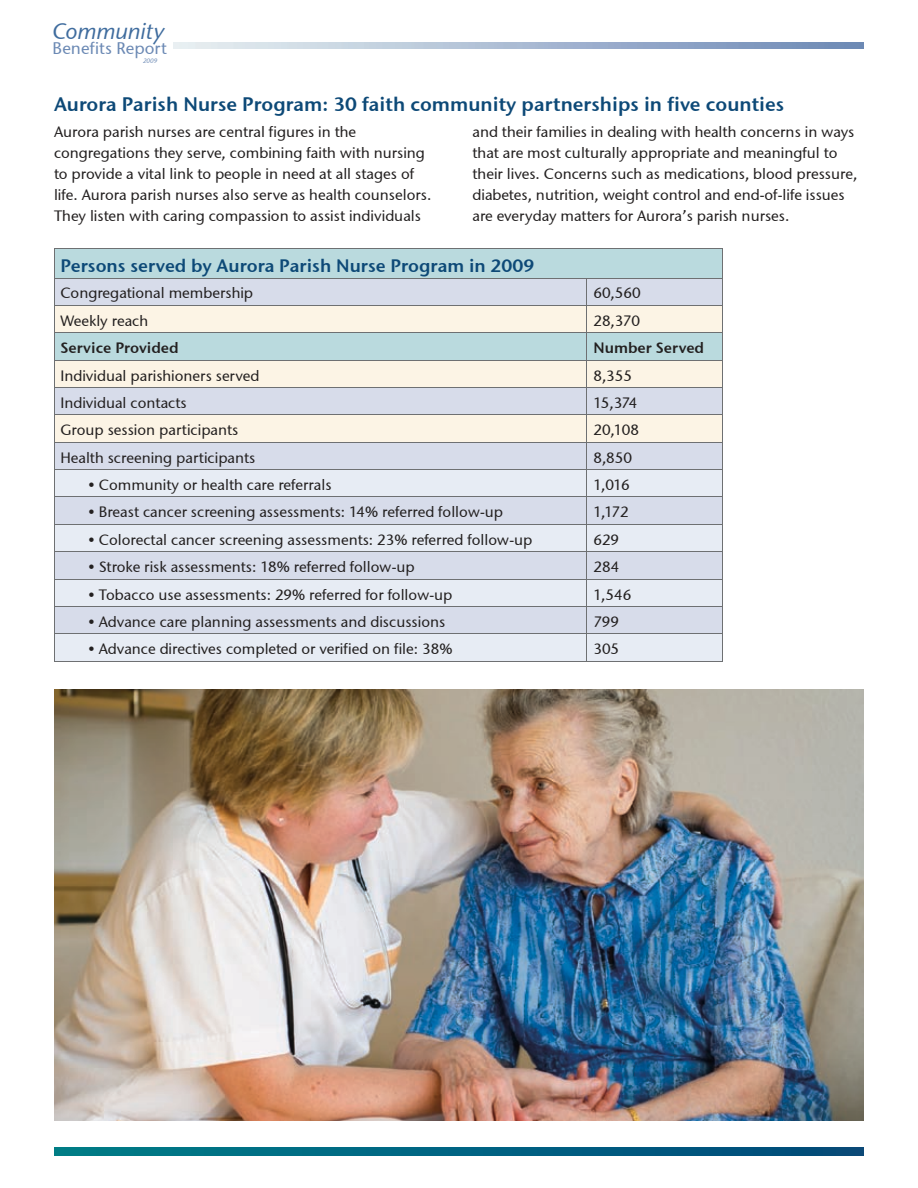
<style>
.page{position:relative;width:918px;height:1188px;background:#fff}
.page>*{position:absolute;margin:0;border:0;box-sizing:border-box;transform-origin:0 0}
.t1{font:italic 22.5px "Stone Sans ITCTT Medium";letter-spacing:-.005em;color:#3f6c9e}
.t2{font:19.5px "Stone Sans Sem ITCTT Semi";color:#0d4977}
.t3{font:18px "Stone Sans Sem ITCTT Semi";color:#0d4977}
.t4{font:16.8px "Stone Sans ITCTT Medium";letter-spacing:.005em;color:#6b89b4}
.t5{font:15px/21px "Stone Sans ITCTT Medium";color:#232020}
.t6{font:15px "Stone Sans Sem ITCTT Semi";color:#232020}
.t7{font:italic 6.45px "Stone Sans ITCTT Medium";color:#6b89b4}
</style>
<div class="page">
<svg style="left:54px;top:1148px;width:810px;height:8px;background:#006380"></svg>
<div style="left:55px;top:249px;width:667px;height:29px;background:#badade"></div>
<div style="left:55px;top:279px;width:667px;height:190px;background:#d7dcea"></div>
<svg style="left:55px;top:306px;width:667px;height:136px;background:#e6e8e3"></svg>
<svg style="left:55px;top:470px;width:667px;height:191px;background:#dfe4ef"></svg>
<hr style="left:54px;top:248px;width:533px;height:1px;background:#6e7072">
<hr style="left:587px;top:248px;width:136px;height:1px;background:#6e7072">
<hr style="left:54px;top:278px;width:533px;height:1px;background:#6e7072">
<hr style="left:587px;top:278px;width:136px;height:1px;background:#6e7072">
<hr style="left:54px;top:305px;width:533px;height:1px;background:#6e7072">
<hr style="left:587px;top:305px;width:136px;height:1px;background:#6e7072">
<hr style="left:54px;top:332px;width:533px;height:1px;background:#6e7072">
<hr style="left:587px;top:332px;width:136px;height:1px;background:#6e7072">
<hr style="left:54px;top:360px;width:533px;height:1px;background:#6e7072">
<hr style="left:587px;top:360px;width:136px;height:1px;background:#6e7072">
<hr style="left:54px;top:387px;width:533px;height:1px;background:#6e7072">
<hr style="left:587px;top:387px;width:136px;height:1px;background:#6e7072">
<hr style="left:54px;top:415px;width:533px;height:1px;background:#6e7072">
<hr style="left:587px;top:415px;width:136px;height:1px;background:#6e7072">
<hr style="left:54px;top:442px;width:533px;height:1px;background:#6e7072">
<hr style="left:587px;top:442px;width:136px;height:1px;background:#6e7072">
<hr style="left:54px;top:469px;width:533px;height:1px;background:#6e7072">
<hr style="left:587px;top:469px;width:136px;height:1px;background:#6e7072">
<hr style="left:54px;top:497px;width:533px;height:1px;background:#6e7072">
<hr style="left:587px;top:497px;width:136px;height:1px;background:#6e7072">
<hr style="left:54px;top:524px;width:533px;height:1px;background:#6e7072">
<hr style="left:587px;top:524px;width:136px;height:1px;background:#6e7072">
<hr style="left:54px;top:551px;width:533px;height:1px;background:#6e7072">
<hr style="left:587px;top:551px;width:136px;height:1px;background:#6e7072">
<hr style="left:54px;top:579px;width:533px;height:1px;background:#6e7072">
<hr style="left:587px;top:579px;width:136px;height:1px;background:#6e7072">
<hr style="left:54px;top:606px;width:533px;height:1px;background:#6e7072">
<hr style="left:587px;top:606px;width:136px;height:1px;background:#6e7072">
<hr style="left:54px;top:633px;width:533px;height:1px;background:#6e7072">
<svg style="left:54px;top:249px;width:1px;height:412px"></svg>
<hr style="left:587px;top:633px;width:136px;height:1px;background:#6e7072">
<svg style="left:586px;top:279px;width:1px;height:382px"></svg>
<svg style="left:722px;top:249px;width:1px;height:412px"></svg>
<hr style="left:54px;top:661px;width:533px;height:1px;background:#6e7072">
<hr style="left:587px;top:661px;width:136px;height:1px;background:#6e7072">
<img style="left:54px;top:689px;width:810px;height:431px">
<h1 class="t1" style="left:53px;top:18px;width:113px">Community</h1>
<p class="t4" style="left:53px;top:38px;width:116px">Benefits Report</p>
<p class="t7" style="left:143px;top:57px;width:16px">2009</p>
<h2 class="t2" style="left:54px;top:92px;width:732px">Aurora Parish Nurse Program: 30 faith community partnerships in five counties</h2>
<p class="t5" style="left:54px;top:121px;width:379px">Aurora parish nurses are central figures in the congregations they serve, combining faith with nursing to provide a vital link to people in need at all stages of life. Aurora parish nurses also serve as health counselors.<br>They listen with caring compassion to assist individuals</p>
<p class="t5" style="left:472px;top:121px;width:386px">and their families in dealing with health concerns in ways that are most culturally appropriate and meaningful to their lives. Concerns such as medications, blood pressure, diabetes, nutrition, weight control and end-of-life issues are everyday matters for Aurora’s parish nurses.</p>
<p class="t3" style="left:60px;top:255px;width:476px">Persons served by Aurora Parish Nurse Program in 2009</p>
<p class="t5" style="left:60px;top:283px;width:194px">Congregational membership</p>
<p class="t5" style="left:593px;top:283px;width:49px">60,560</p>
<p class="t5" style="left:60px;top:310px;width:89px">Weekly reach</p>
<p class="t5" style="left:593px;top:310px;width:48px">28,370</p>
<p class="t6" style="left:60px;top:339px;width:120px">Service Provided</p>
<p class="t6" style="left:593px;top:339px;width:112px">Number Served</p>
<p class="t5" style="left:60px;top:365px;width:201px">Individual parishioners served</p>
<p class="t5" style="left:593px;top:365px;width:40px">8,355</p>
<p class="t5" style="left:60px;top:392px;width:128px">Individual contacts</p>
<p class="t5" style="left:593px;top:392px;width:46px">15,374</p>
<p class="t5" style="left:60px;top:419px;width:180px">Group session participants</p>
<p class="t5" style="left:593px;top:419px;width:47px">20,108</p>
<p class="t5" style="left:60px;top:447px;width:197px">Health screening participants</p>
<p class="t5" style="left:593px;top:447px;width:40px">8,850</p>
<p class="t5" style="left:88px;top:474px;width:245px">• Community or health care referrals</p>
<p class="t5" style="left:593px;top:474px;width:38px">1,016</p>
<p class="t5" style="left:88px;top:502px;width:417px">• Breast cancer screening assessments: 14% referred follow-up</p>
<p class="t5" style="left:593px;top:502px;width:37px">1,172</p>
<p class="t5" style="left:88px;top:529px;width:446px">• Colorectal cancer screening assessments: 23% referred follow-up</p>
<p class="t5" style="left:593px;top:529px;width:27px">629</p>
<p class="t5" style="left:88px;top:556px;width:328px">• Stroke risk assessments: 18% referred follow-up</p>
<p class="t5" style="left:593px;top:556px;width:27px">284</p>
<p class="t5" style="left:88px;top:584px;width:366px">• Tobacco use assessments: 29% referred for follow-up</p>
<p class="t5" style="left:593px;top:584px;width:39px">1,546</p>
<p class="t5" style="left:88px;top:611px;width:359px">• Advance care planning assessments and discussions</p>
<p class="t5" style="left:593px;top:611px;width:27px">799</p>
<p class="t5" style="left:88px;top:638px;width:366px">• Advance directives completed or verified on file: 38%</p>
<p class="t5" style="left:593px;top:638px;width:27px">305</p>
</div>
